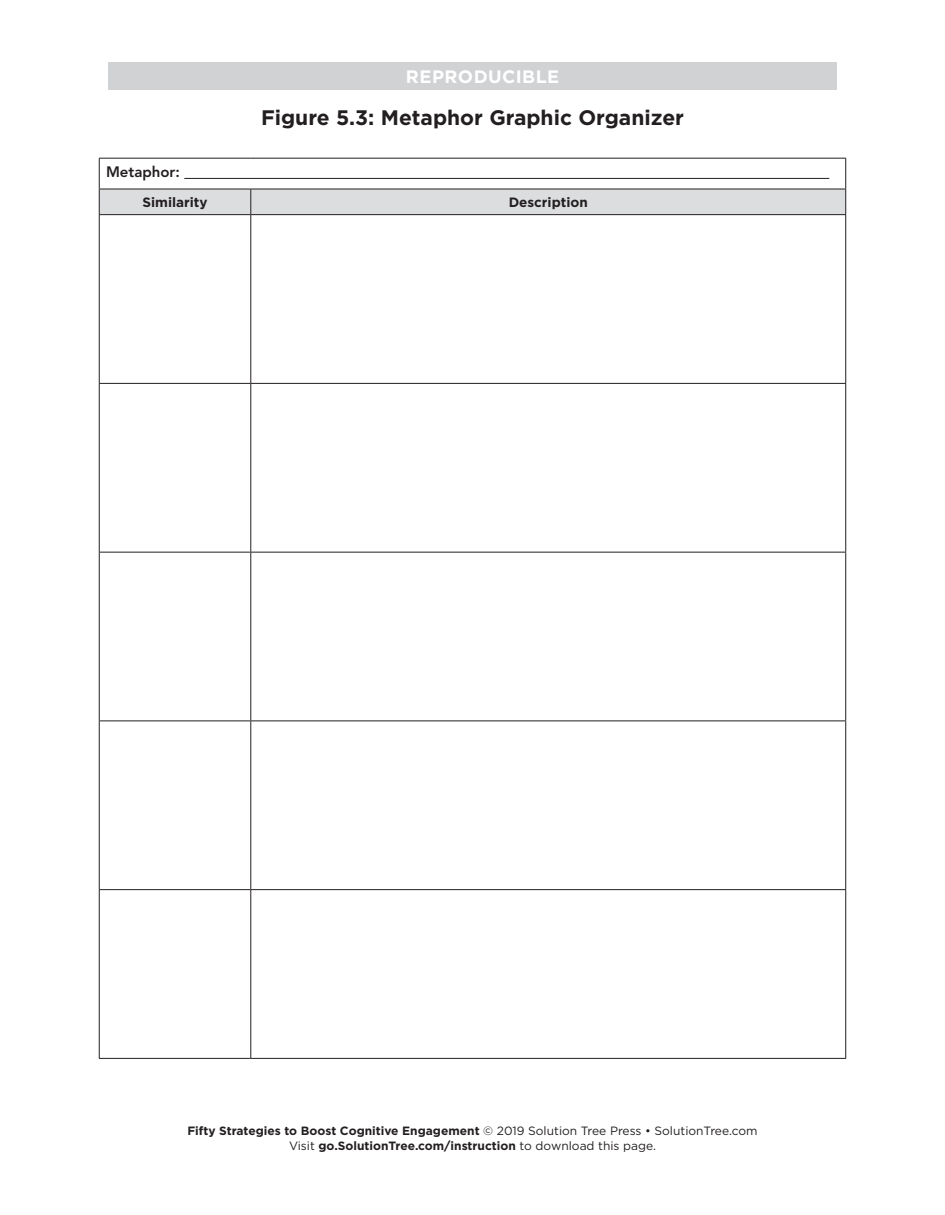
<style>
.page{position:relative;width:945px;height:1215px;background:#fff}
.page>*{position:absolute;margin:0;border:0;box-sizing:border-box;transform-origin:0 0}
.t1{font:700 21px "Gotham";color:#231f20}
.t2{font:700 18px "Gotham";letter-spacing:.025em;color:#fff}
.t3{font:800 15px "Avenir LT Std";color:#231f20}
.t4{font:700 13.5px "Gotham";color:#231f20}
.t5{font:700 12px/14.4px "Gotham";color:#231f20;text-align:center}
.s1{font-weight:400}
</style>
<div class="page">
<div style="left:108px;top:62px;width:729px;height:28px;background:#d1d2d4"></div>
<div style="left:99px;top:190px;width:747px;height:24px;background:#dcdddf"></div>
<hr style="left:99px;top:158px;width:152px;height:1px;background:#231f20">
<hr style="left:99px;top:159px;width:1px;height:30px;background:#231f20">
<hr style="left:251px;top:158px;width:595px;height:1px;background:#231f20">
<hr style="left:99px;top:189px;width:152px;height:1px;background:#231f20">
<hr style="left:845px;top:159px;width:1px;height:30px;background:#231f20">
<hr style="left:251px;top:189px;width:595px;height:1px;background:#231f20">
<hr style="left:251px;top:214px;width:595px;height:1px;background:#231f20">
<hr style="left:845px;top:215px;width:1px;height:168px;background:#231f20">
<hr style="left:99px;top:383px;width:152px;height:1px;background:#231f20">
<hr style="left:251px;top:383px;width:595px;height:1px;background:#231f20">
<hr style="left:845px;top:384px;width:1px;height:168px;background:#231f20">
<hr style="left:99px;top:552px;width:152px;height:1px;background:#231f20">
<hr style="left:251px;top:552px;width:595px;height:1px;background:#231f20">
<hr style="left:845px;top:553px;width:1px;height:168px;background:#231f20">
<hr style="left:99px;top:721px;width:152px;height:1px;background:#231f20">
<hr style="left:99px;top:889px;width:152px;height:1px;background:#231f20">
<hr style="left:251px;top:721px;width:595px;height:1px;background:#231f20">
<hr style="left:845px;top:721px;width:1px;height:168px;background:#231f20">
<hr style="left:251px;top:889px;width:595px;height:1px;background:#231f20">
<hr style="left:845px;top:890px;width:1px;height:168px;background:#231f20">
<hr style="left:251px;top:1058px;width:595px;height:1px;background:#231f20">
<hr style="left:99px;top:214px;width:152px;height:1px;background:#231f20">
<hr style="left:99px;top:215px;width:1px;height:168px;background:#231f20">
<hr style="left:250px;top:215px;width:1px;height:168px;background:#231f20">
<hr style="left:99px;top:384px;width:1px;height:168px;background:#231f20">
<hr style="left:250px;top:384px;width:1px;height:168px;background:#231f20">
<hr style="left:99px;top:553px;width:1px;height:168px;background:#231f20">
<hr style="left:250px;top:553px;width:1px;height:168px;background:#231f20">
<hr style="left:99px;top:721px;width:1px;height:168px;background:#231f20">
<hr style="left:250px;top:721px;width:1px;height:168px;background:#231f20">
<hr style="left:99px;top:890px;width:1px;height:168px;background:#231f20">
<hr style="left:250px;top:890px;width:1px;height:168px;background:#231f20">
<hr style="left:99px;top:1058px;width:152px;height:1px;background:#231f20">
<hr style="left:184px;top:178px;width:645px;height:1px;background:#231f20">
<h2 class="t2" style="left:406px;top:65px;width:155px">REPRODUCIBLE</h2>
<h1 class="t1" style="left:261px;top:103px;width:424px">Figure 5.3: Metaphor Graphic Organizer</h1>
<p class="t3" style="left:106px;top:163px;width:75px">Metaphor:</p>
<p class="t4" style="left:142px;top:193px;width:67px">Similarity</p>
<p class="t4" style="left:509px;top:193px;width:81px">Description</p>
<p class="t5" style="left:187px;top:1124px;width:572px">Fifty Strategies to Boost Cognitive Engagement <span class="s1">© 2019 Solution Tree Press • SolutionTree.com<br>Visit</span> go.SolutionTree.com/instruction <span class="s1">to download this page.</span></p>
</div>
